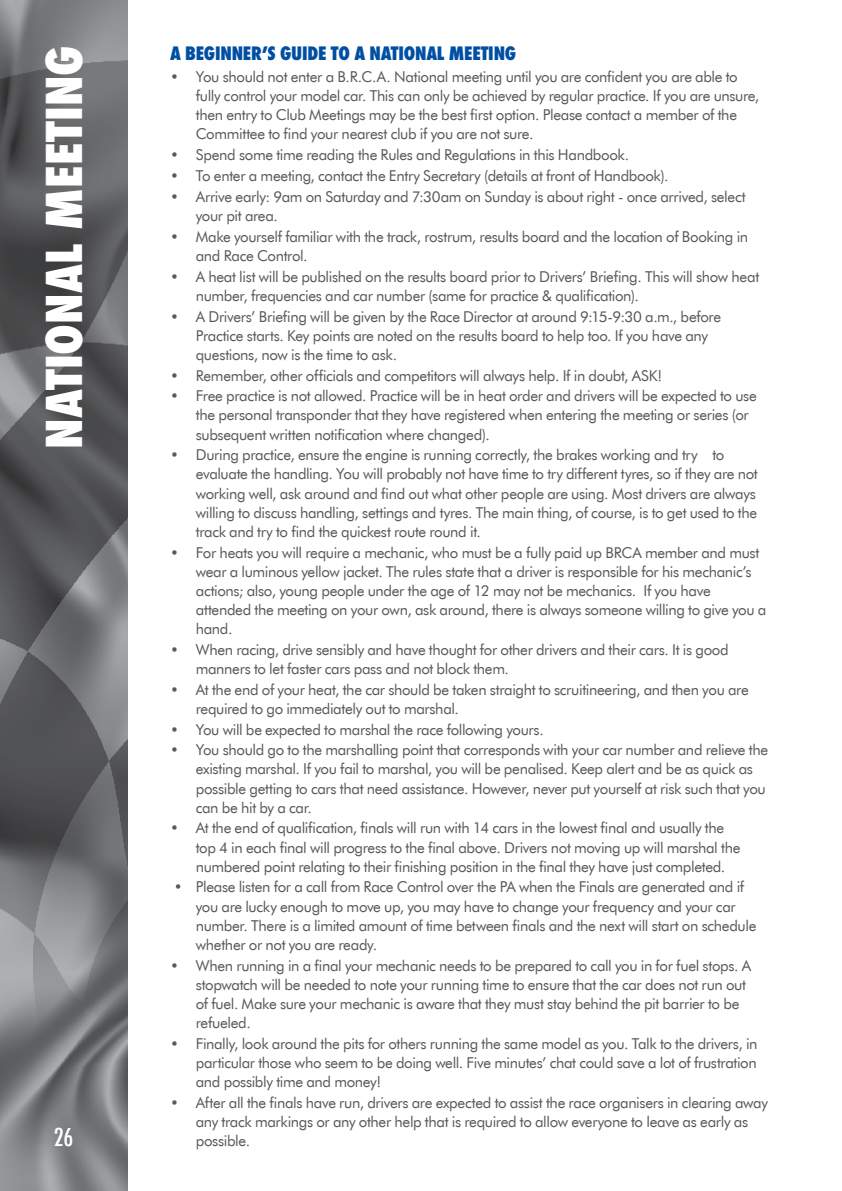
<style>
.page{position:relative;width:842px;height:1191px;background:#fff}
.page>*{position:absolute;margin:0;border:0;box-sizing:border-box;transform-origin:0 0}
.t1{font:800 condensed 48px "Futura";color:#fff}
.t2{font:500 condensed 24px "Futura";color:#fff}
.t3{font:800 condensed 18px "Futura";letter-spacing:-.015em;color:#004fa3}
.t4{font:15px/19px "Futura BT";letter-spacing:-.02em;color:#58595b}
</style>
<div class="page">
<svg style="left:0;top:0;width:128px;height:1191px;background:#68696b"></svg>
<h1 class="t1" style="left:32px;top:448px;width:405px;rotate:-90deg">NATIONAL MEETING</h1>
<p class="t3" style="left:170px;top:41px;width:348px">A BEGINNER’S GUIDE TO A NATIONAL MEETING</p>
<p class="t4" style="left:196px;top:67px;width:565px;text-indent:-26px">• You should not enter a B.R.C.A. National meeting until you are confident you are able to fully control your model car. This can only be achieved by regular practice. If you are unsure, then entry to Club Meetings may be the best first option. Please contact a member of the Committee to find your nearest club if you are not sure.</p>
<p class="t4" style="left:170px;top:145px;width:460px">• Spend some time reading the Rules and Regulations in this Handbook.</p>
<p class="t4" style="left:170px;top:166px;width:500px">• To enter a meeting, contact the Entry Secretary (details at front of Handbook).</p>
<p class="t4" style="left:196px;top:187px;width:551px;text-indent:-26px">• Arrive early: 9am on Saturday and 7:30am on Sunday is about right - once arrived, select your pit area.</p>
<p class="t4" style="left:196px;top:227px;width:554px;text-indent:-26px">• Make yourself familiar with the track, rostrum, results board and the location of Booking in and Race Control.</p>
<p class="t4" style="left:196px;top:267px;width:565px;text-indent:-26px">• A heat list will be published on the results board prior to Drivers’ Briefing. This will show heat number, frequencies and car number (same for practice &amp; qualification).</p>
<p class="t4" style="left:196px;top:306px;width:527px;text-indent:-26px">• A Drivers’ Briefing will be given by the Race Director at around 9:15-9:30 a.m., before<br>Practice starts. Key points are noted on the results board to help too. If you have any questions, now is the time to ask.</p>
<p class="t4" style="left:170px;top:365px;width:494px">• Remember, other officials and competitors will always help. If in doubt, ASK!</p>
<p class="t4" style="left:196px;top:386px;width:562px;text-indent:-26px">• Free practice is not allowed. Practice will be in heat order and drivers will be expected to use the personal transponder that they have registered when entering the meeting or series (or subsequent written notification where changed).</p>
<p class="t4" style="left:196px;top:445px;width:563px;text-indent:-26px">• During practice, ensure the engine is running correctly, the brakes working and try to evaluate the handling. You will probably not have time to try different tyres, so if they are not working well, ask around and find out what other people are using. Most drivers are always willing to discuss handling, settings and tyres. The main thing, of course, is to get used to the track and try to find the quickest route round it.</p>
<p class="t4" style="left:196px;top:542px;width:572px;text-indent:-26px">• For heats you will require a mechanic, who must be a fully paid up BRCA member and must wear a luminous yellow jacket. The rules state that a driver is responsible for his mechanic’s actions; also, young people under the age of 12 may not be mechanics. If you have attended the meeting on your own, ask around, there is always someone willing to give you a hand.</p>
<p class="t4" style="left:196px;top:640px;width:534px;text-indent:-26px">• When racing, drive sensibly and have thought for other drivers and their cars. It is good manners to let faster cars pass and not block them.</p>
<p class="t4" style="left:196px;top:679px;width:554px;text-indent:-26px">• At the end of your heat, the car should be taken straight to scruitineering, and then you are required to go immediately out to marshal.</p>
<p class="t4" style="left:170px;top:719px;width:375px">• You will be expected to marshal the race following yours.</p>
<p class="t4" style="left:196px;top:740px;width:574px;text-indent:-26px">• You should go to the marshalling point that corresponds with your car number and relieve the existing marshal. If you fail to marshal, you will be penalised. Keep alert and be as quick as possible getting to cars that need assistance. However, never put yourself at risk such that you can be hit by a car.</p>
<p class="t4" style="left:196px;top:818px;width:546px;text-indent:-26px">• At the end of qualification, finals will run with 14 cars in the lowest final and usually the top 4 in each final will progress to the final above. Drivers not moving up will marshal the numbered point relating to their finishing position in the final they have just completed.</p>
<p class="t4" style="left:196px;top:877px;width:562px;text-indent:-22px">• Please listen for a call from Race Control over the PA when the Finals are generated and if you are lucky enough to move up, you may have to change your frequency and your car number. There is a limited amount of time between finals and the next will start on schedule whether or not you are ready.</p>
<p class="t4" style="left:196px;top:955px;width:557px;text-indent:-26px">• When running in a final your mechanic needs to be prepared to call you in for fuel stops. A stopwatch will be needed to note your running time to ensure that the car does not run out of fuel. Make sure your mechanic is aware that they must stay behind the pit barrier to be refueled.</p>
<p class="t4" style="left:196px;top:1033px;width:563px;text-align:justify;text-indent:-26px">• Finally, look around the pits for others running the same model as you. Talk to the drivers, in particular those who seem to be doing well. Five minutes’ chat could save a lot of frustration and possibly time and money!</p>
<p class="t4" style="left:196px;top:1092px;width:574px;text-indent:-26px">• After all the finals have run, drivers are expected to assist the race organisers in clearing away any track markings or any other help that is required to allow everyone to leave as early as possible.</p>
<h2 class="t2" style="left:54px;top:1121px;width:21px">26</h2>
</div>
